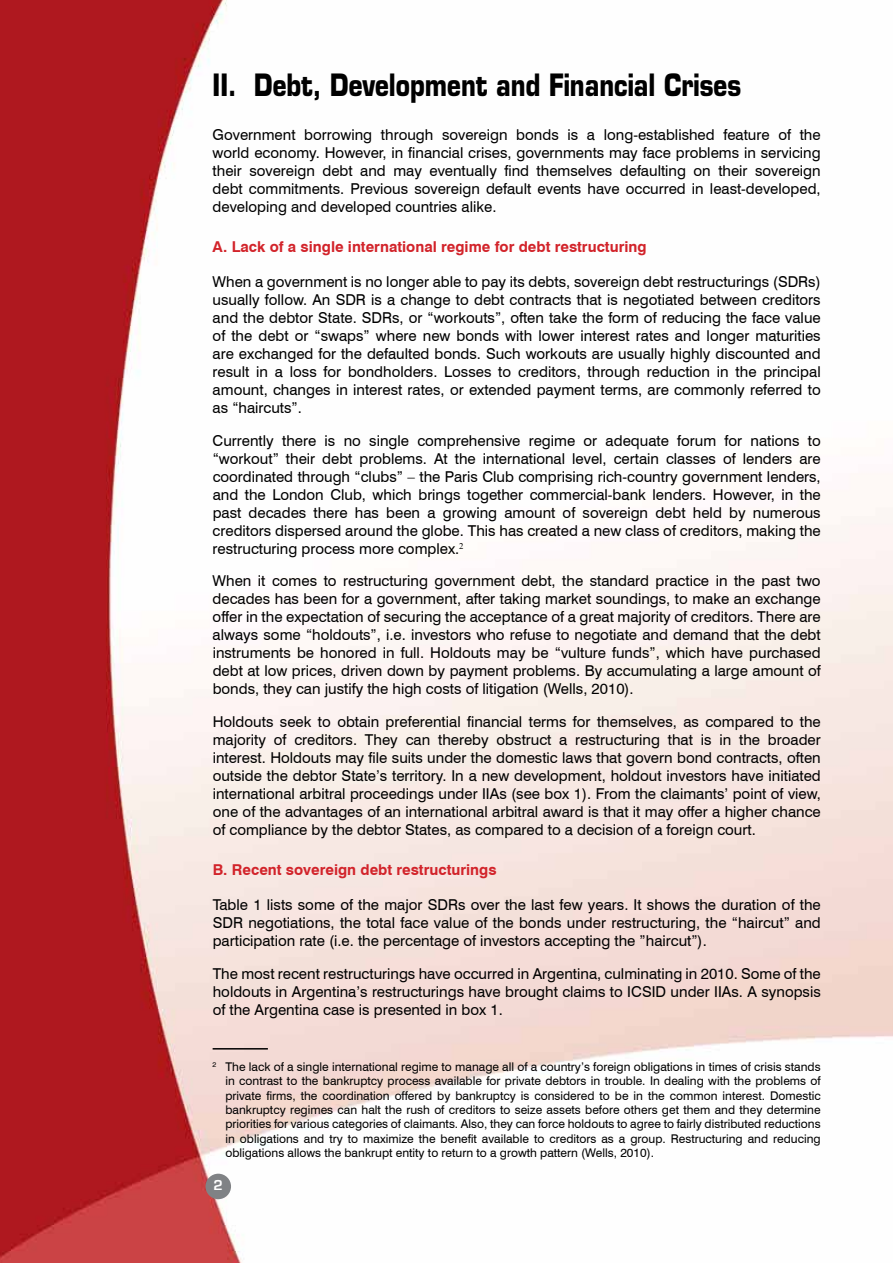
<style>
.page{position:relative;width:893px;height:1263px;background:#fff}
.page>*{position:absolute;margin:0;border:0;box-sizing:border-box;transform-origin:0 0}
.t1{font:700 30px "Eurostile LT Std";color:#000;scale:.8 1}
.t2{font:15px/18px "Swiss 721 BT";color:#000;text-align:justify}
.t3{font:700 15px "Swiss 721 BT";color:#d2232a}
.t4{font:700 15px "Eurostile";color:#fff}
.t5{font:12px/14.4px "Swiss 721 BT";color:#000;text-align:justify}
</style>
<div class="page">
<img style="left:0;top:0;width:893px;height:1263px">
<div style="left:206px;top:1174px;width:25px;height:25px;background:#808285;border-radius:50%"></div>
<hr style="left:213px;top:1048px;width:55px;height:1px;background:#000">
<h1 class="t1" style="left:213px;top:67px;width:662px">II. Debt, Development and Financial Crises</h1>
<p class="t2" style="left:213px;top:125px;width:610px">Government borrowing through sovereign bonds is a long-established feature of the world economy. However, in financial crises, governments may face problems in servicing their sovereign debt and may eventually find themselves defaulting on their sovereign debt commitments. Previous sovereign default events have occurred in least-developed, developing and developed countries alike.</p>
<p class="t3" style="left:213px;top:237px;width:435px">A. Lack of a single international regime for debt restructuring</p>
<p class="t2" style="left:213px;top:272px;width:610px">When a government is no longer able to pay its debts, sovereign debt restructurings (SDRs) usually follow. An SDR is a change to debt contracts that is negotiated between creditors and the debtor State. SDRs, or “workouts”, often take the form of reducing the face value of the debt or “swaps” where new bonds with lower interest rates and longer maturities are exchanged for the defaulted bonds. Such workouts are usually highly discounted and result in a loss for bondholders. Losses to creditors, through reduction in the principal amount, changes in interest rates, or extended payment terms, are commonly referred to as “haircuts”.</p>
<p class="t2" style="left:213px;top:431px;width:610px">Currently there is no single comprehensive regime or adequate forum for nations to “workout” their debt problems. At the international level, certain classes of lenders are coordinated through “clubs” – the Paris Club comprising rich-country government lenders, and the London Club, which brings together commercial-bank lenders. However, in the past decades there has been a growing amount of sovereign debt held by numerous creditors dispersed around the globe. This has created a new class of creditors, making the restructuring process more complex.<sup>2</sup></p>
<p class="t2" style="left:213px;top:572px;width:610px">When it comes to restructuring government debt, the standard practice in the past two decades has been for a government, after taking market soundings, to make an exchange offer in the expectation of securing the acceptance of a great majority of creditors. There are always some “holdouts”, i.e. investors who refuse to negotiate and demand that the debt instruments be honored in full. Holdouts may be “vulture funds”, which have purchased debt at low prices, driven down by payment problems. By accumulating a large amount of bonds, they can justify the high costs of litigation (Wells, 2010).</p>
<p class="t2" style="left:213px;top:713px;width:610px">Holdouts seek to obtain preferential financial terms for themselves, as compared to the majority of creditors. They can thereby obstruct a restructuring that is in the broader interest. Holdouts may file suits under the domestic laws that govern bond contracts, often outside the debtor State’s territory. In a new development, holdout investors have initiated international arbitral proceedings under IIAs (see box 1). From the claimants’ point of view, one of the advantages of an international arbitral award is that it may offer a higher chance of compliance by the debtor States, as compared to a decision of a foreign court.</p>
<p class="t3" style="left:213px;top:861px;width:285px">B. Recent sovereign debt restructurings</p>
<p class="t2" style="left:213px;top:896px;width:610px">Table 1 lists some of the major SDRs over the last few years. It shows the duration of the SDR negotiations, the total face value of the bonds under restructuring, the “haircut” and participation rate (i.e. the percentage of investors accepting the ”haircut”).</p>
<p class="t2" style="left:213px;top:965px;width:610px">The most recent restructurings have occurred in Argentina, culminating in 2010. Some of the holdouts in Argentina’s restructurings have brought claims to ICSID under IIAs. A synopsis of the Argentina case is presented in box 1.</p>
<p class="t5" style="left:225px;top:1059px;width:597px;text-indent:-13px"><sup>2</sup> The lack of a single international regime to manage all of a country’s foreign obligations in times of crisis stands in contrast to the bankruptcy process available for private debtors in trouble. In dealing with the problems of private firms, the coordination offered by bankruptcy is considered to be in the common interest. Domestic bankruptcy regimes can halt the rush of creditors to seize assets before others get them and they determine priorities for various categories of claimants. Also, they can force holdouts to agree to fairly distributed reductions in obligations and try to maximize the benefit available to creditors as a group. Restructuring and reducing obligations allows the bankrupt entity to return to a growth pattern (Wells, 2010).</p>
<p class="t4" style="left:214px;top:1177px;width:11px">2</p>
</div>
